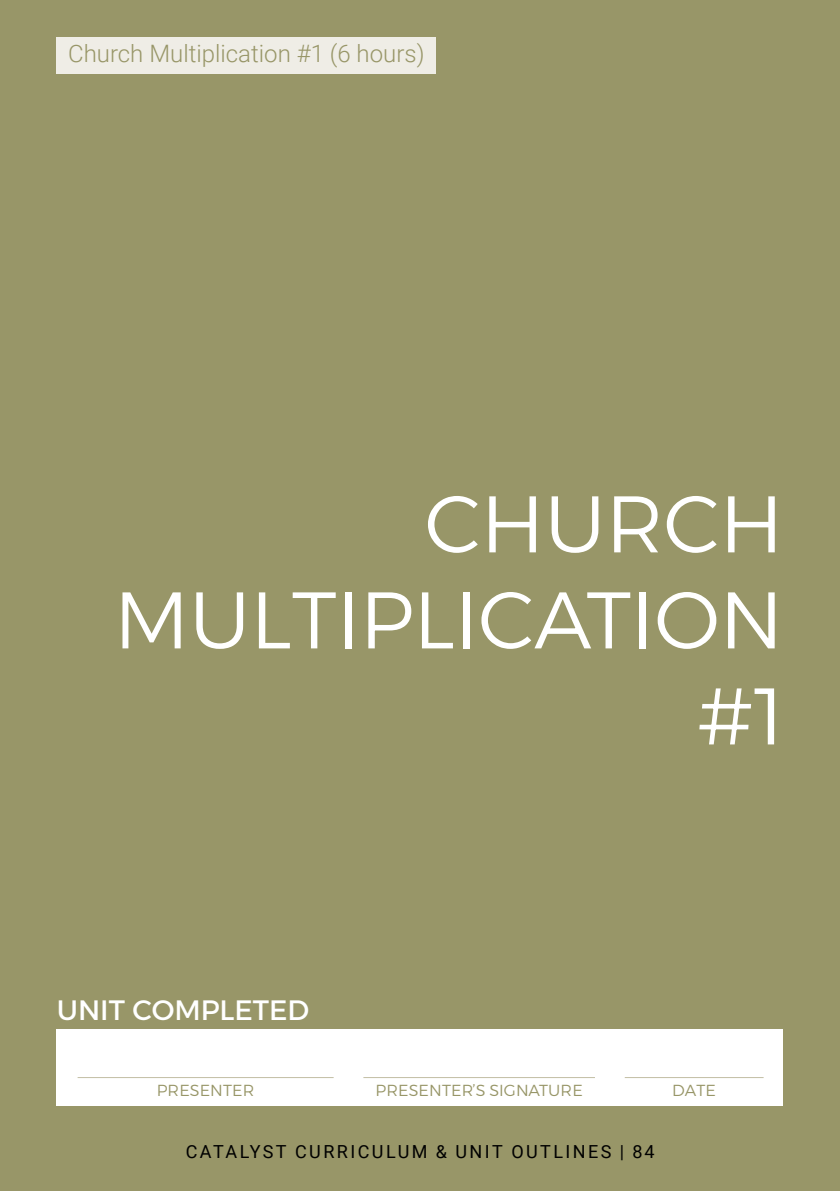
<style>
.page{position:relative;width:840px;height:1191px;background:#fff}
.page>*{position:absolute;margin:0;border:0;box-sizing:border-box;transform-origin:0 0}
.t1{font:80px/96px "Alexandria";color:#fff;text-align:right}
.t2{font:28px "Alexandria";color:#fff}
.t3{font:300 24px "Roboto";color:#989668}
.t4{font:18px "Roboto";letter-spacing:.135em;color:#000}
.t5{font:16px "Alexandria";letter-spacing:.01em;color:#989668}
</style>
<div class="page">
<div style="left:0;top:0;width:839px;height:1191px;background:#989668"></div>
<div style="left:57px;top:37px;width:379px;height:36px;background:#efede6"></div>
<div style="left:57px;top:1029px;width:725px;height:77px;background:#fff"></div>
<hr style="left:78px;top:1077px;width:255px;height:1px;background:#c2bea4">
<hr style="left:363px;top:1077px;width:231px;height:1px;background:#c2bea4">
<hr style="left:624px;top:1077px;width:139px;height:1px;background:#c2bea4">
<h3 class="t3" style="left:68px;top:37px;width:358px">Church Multiplication #1 (6 hours)</h3>
<h1 class="t1" style="left:114px;top:477px;width:670px">CHURCH<br>MULTIPLICATION #1</h1>
<h2 class="t2" style="left:57px;top:993px;width:254px">UNIT COMPLETED</h2>
<p class="t5" style="left:157px;top:1081px;width:99px">PRESENTER</p>
<p class="t5" style="left:375px;top:1081px;width:208px">PRESENTER’S SIGNATURE</p>
<p class="t5" style="left:672px;top:1081px;width:45px">DATE</p>
<p class="t4" style="left:186px;top:1138px;width:470px">CATALYST CURRICULUM &amp; UNIT OUTLINES | 84</p>
</div>
